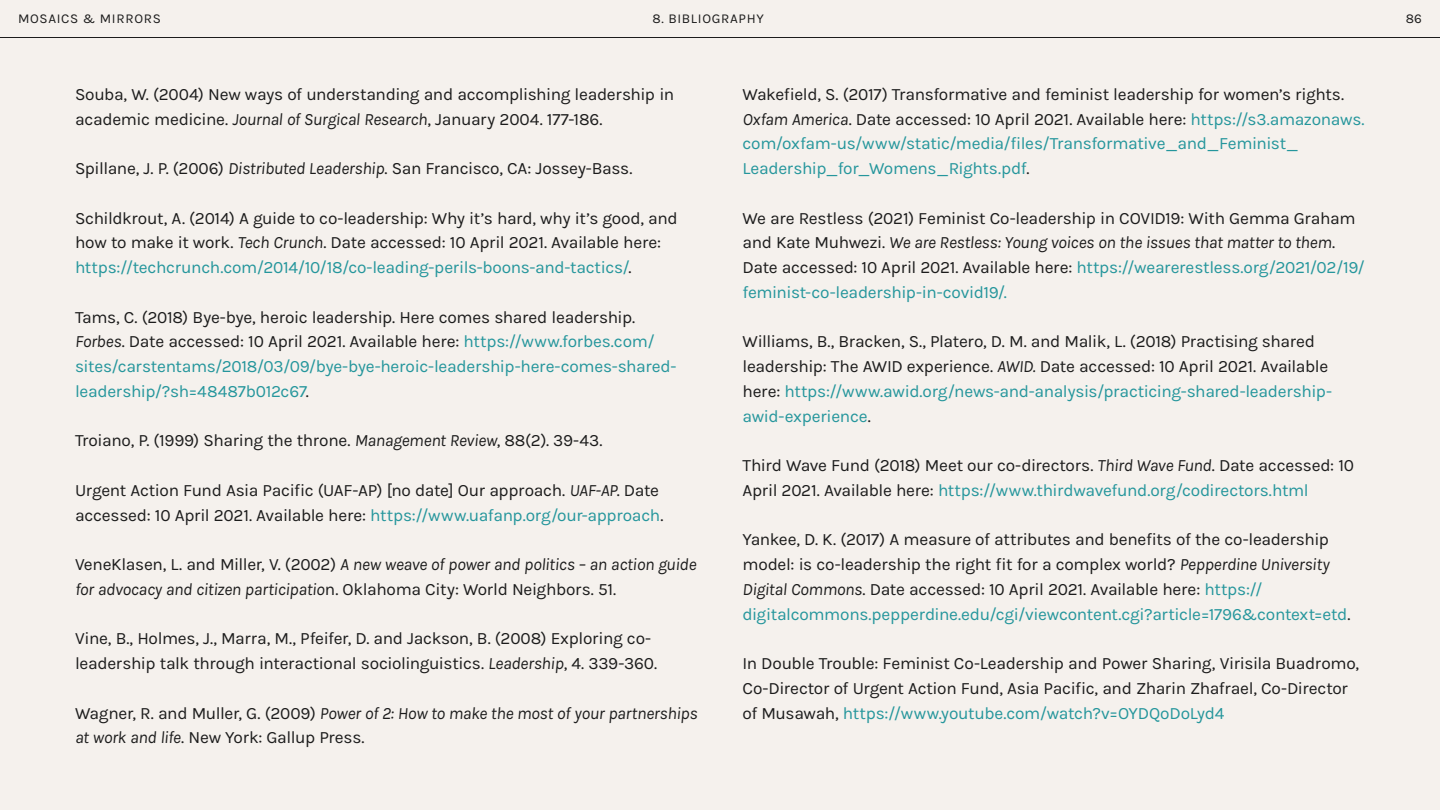
<style>
.page{position:relative;width:1440px;height:810px;background:#f5f1ed}
.page>*{position:absolute;margin:0;border:0;box-sizing:border-box;transform-origin:0 0}
.t1{font:17.25px/24.8px "Karla";letter-spacing:-.02em;color:#1c1c1c}
.t2{font:17.25px/24.8px "Karla";letter-spacing:-.02em;color:#25969c}
.t3{font:italic 17.25px/24.8px "Karla";letter-spacing:-.02em;color:#1c1c1c}
.t4{font:13.5px "Karla";letter-spacing:.05em;color:#1c1c1c}
.s1{font-style:italic}
.s2{color:#25969c}
.s3{color:#1c1c1c}
.s4{font-style:italic;color:#1c1c1c}
.s5{font-style:normal}
</style>
<div class="page">
<hr style="left:0;top:37px;width:1440px;height:1px;background:#1c1c1c">
<p class="t4" style="left:18px;top:11px;width:144px">MOSAICS &amp; MIRRORS</p>
<p class="t4" style="left:652px;top:11px;width:113px">8. BIBLIOGRAPHY</p>
<p class="t4" style="left:1406px;top:11px;width:18px">86</p>
<p class="t1" style="left:75px;top:82px;width:601px">Souba, W. (2004) New ways of understanding and accomplishing leadership in academic medicine. <span class="s1">Journal of Surgical Research</span>, January 2004. 177-186.</p>
<p class="t1" style="left:75px;top:156px;width:559px">Spillane, J. P. (2006) <span class="s1">Distributed Leadership</span>. San Francisco, CA: Jossey-Bass.</p>
<p class="t1" style="left:75px;top:206px;width:604px">Schildkrout, A. (2014) A guide to co-leadership: Why it’s hard, why it’s good, and how to make it work. <span class="s1">Tech Crunch</span>. Date accessed: 10 April 2021. Available here: <span class="s2">https://techcrunch.com/2014/10/18/co-leading-perils-boons-and-tactics/</span>.</p>
<p class="t2" style="left:75px;top:305px;width:603px"><span class="s3">Tams, C. (2018) Bye-bye, heroic leadership. Here comes shared leadership.<br></span><span class="s4">Forbes</span><span class="s3">. Date accessed: 10 April 2021. Available here:</span> https://www.forbes.com/ sites/carstentams/2018/03/09/bye-bye-heroic-leadership-here-comes-shared&shy;leadership/?sh=48487b012c67<span class="s3">.</span></p>
<p class="t1" style="left:75px;top:428px;width:529px">Troiano, P. (1999) Sharing the throne. <span class="s1">Management Review</span>, 88(2). 39-43.</p>
<p class="t1" style="left:75px;top:478px;width:590px">Urgent Action Fund Asia Pacific (UAF-AP) [no date] Our approach. <span class="s1">UAF-AP</span>. Date accessed: 10 April 2021. Available here: <span class="s2">https://www.uafanp.org/our-approach</span>.</p>
<p class="t3" style="left:75px;top:552px;width:623px"><span class="s5">VeneKlasen, L. and Miller, V. (2002)</span> A new weave of power and politics – an action guide for advocacy and citizen participatio<span class="s5">n. Oklahoma City: World Neighbors. 51.</span></p>
<p class="t1" style="left:75px;top:626px;width:584px">Vine, B., Holmes, J., Marra, M., Pfeifer, D. and Jackson, B. (2008) Exploring co&shy;leadership talk through interactional sociolinguistics. <span class="s1">Leadership</span>, 4. 339-360.</p>
<p class="t3" style="left:75px;top:701px;width:624px"><span class="s5">Wagner, R. and Muller, G. (2009)</span> Power of 2: How to make the most of your partnerships at work and life<span class="s5">. New York: Gallup Press.</span></p>
<p class="t2" style="left:742px;top:82px;width:624px"><span class="s3">Wakefield, S. (2017) Transformative and feminist leadership for women’s rights.<br></span><span class="s4">Oxfam America</span><span class="s3">. Date accessed: 10 April 2021. Available here:</span> https://s3.amazonaws. com/oxfam-us/www/static/media/files/Transformative_and_Feminist_ Leadership_for_Womens_Rights.pdf<span class="s3">.</span></p>
<p class="t1" style="left:742px;top:206px;width:624px">We are Restless (2021) Feminist Co-leadership in COVID19: With Gemma Graham and Kate Muhwezi. <span class="s1">We are Restless: Young voices on the issues that matter to them</span>.<br>Date accessed: 10 April 2021. Available here: <span class="s2">https://wearerestless.org/2021/02/19/ feminist-co-leadership-in-covid19/.</span></p>
<p class="t1" style="left:742px;top:330px;width:591px">Williams, B., Bracken, S., Platero, D. M. and Malik, L. (2018) Practising shared leadership: The AWID experience. <span class="s1">AWID.</span> Date accessed: 10 April 2021. Available here: <span class="s2">https://www.awid.org/news-and-analysis/practicing-shared-leadership&shy;awid-experience</span>.</p>
<p class="t1" style="left:742px;top:453px;width:613px">Third Wave Fund (2018) Meet our co-directors. <span class="s1">Third Wave Fund</span>. Date accessed: 10<br>April 2021. Available here: <span class="s2">https://www.thirdwavefund.org/codirectors.html</span></p>
<p class="t1" style="left:742px;top:528px;width:609px">Yankee, D. K. (2017) A measure of attributes and benefits of the co-leadership model: is co-leadership the right fit for a complex world? <span class="s1">Pepperdine University Digital Commons</span>. Date accessed: 10 April 2021. Available here: <span class="s2">https:// digitalcommons.pepperdine.edu/cgi/viewcontent.cgi?article=1796&amp;context=etd</span>.</p>
<p class="t1" style="left:742px;top:651px;width:618px">In Double Trouble: Feminist Co-Leadership and Power Sharing, Virisila Buadromo,<br>Co-Director of Urgent Action Fund, Asia Pacific, and Zharin Zhafrael, Co-Director of Musawah, <span class="s2">https://www.youtube.com/watch?v=OYDQoDoLyd4</span></p>
</div>
